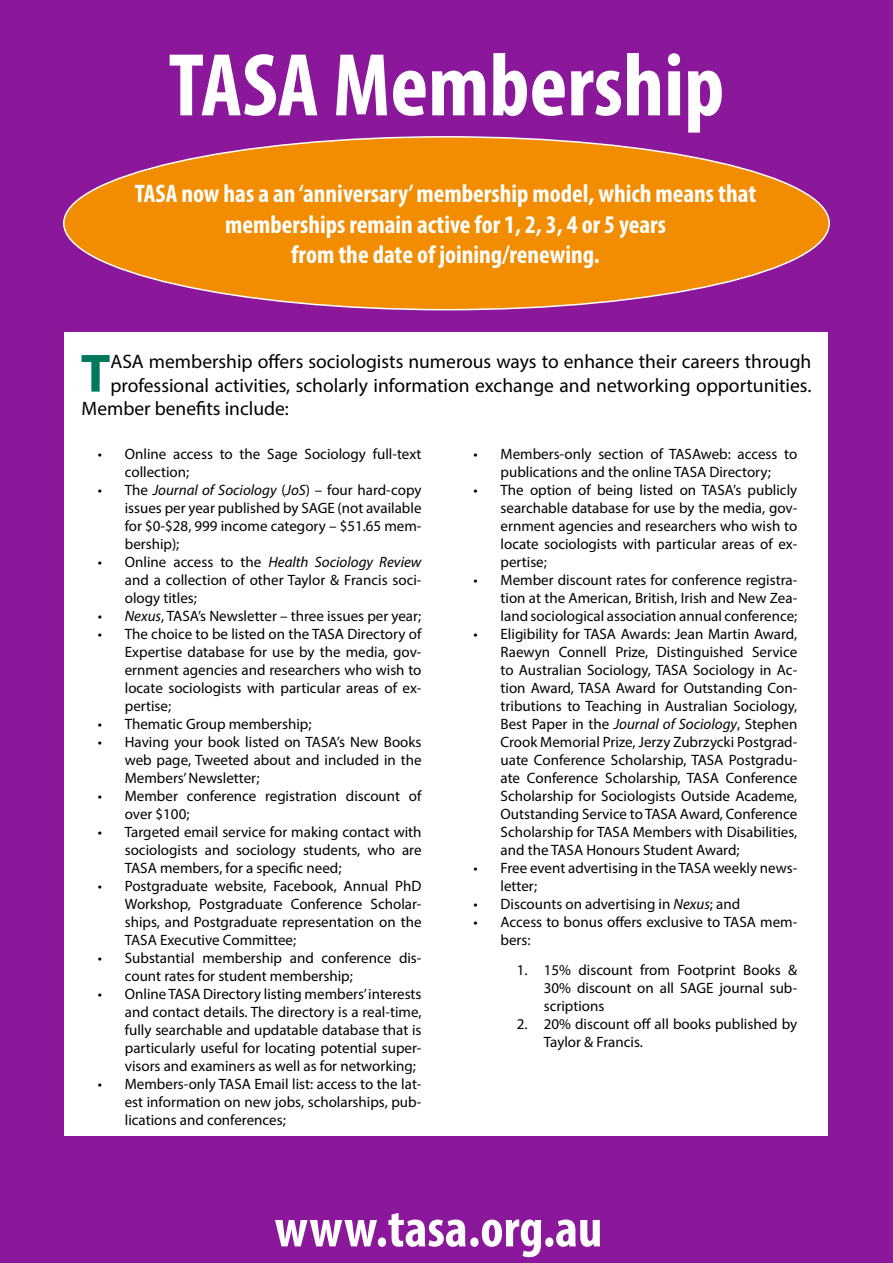
<style>
.page{position:relative;width:893px;height:1263px;background:#8b189b}
.page>*{position:absolute;margin:0;border:0;box-sizing:border-box;transform-origin:0 0}
.t1{font:700 condensed 90px "Myriad Pro";color:#fff}
.t2{font:700 54.15px "Myriad Pro";color:#00785b}
.t3{font:700 condensed 54px "Myriad Pro";color:#fff}
.t4{font:700 condensed 25.5px/30.6px "Myriad Pro";color:#fff;text-align:center}
.t5{font:19.5px "Myriad Pro";color:#000}
.t6{font:15px/18px "Myriad Pro";color:#000;text-align:justify}
.s1{font-style:italic}
</style>
<div class="page">
<div style="left:64px;top:137px;width:765px;height:173px;background:#f28c00;border-radius:50%"></div>
<div style="left:65px;top:332px;width:763px;height:803px;background:#fff"></div>
<p class="t1" style="left:169px;top:29px;width:557px">TASA Membership</p>
<p class="t4" style="left:135px;top:178px;width:623px">TASA now has a an ‘anniversary’ membership model, which means that memberships remain active for 1, 2, 3, 4 or 5 years</p>
<p class="t4" style="left:291px;top:239px;width:310px">from the date of joining/renewing.</p>
<p class="t2" style="left:81px;top:338px;width:31px">T</p>
<p class="t5" style="left:110px;top:350px;width:702px">ASA membership offers sociologists numerous ways to enhance their careers through</p>
<p class="t5" style="left:110px;top:373px;width:702px">professional activities, scholarly information exchange and networking opportunities.</p>
<p class="t5" style="left:82px;top:396px;width:209px">Member benefits include:</p>
<p class="t6" style="left:125px;top:445px;width:298px;text-indent:-27px">• Online access to the Sage Sociology full-text collection;</p>
<p class="t6" style="left:125px;top:481px;width:298px;text-indent:-27px">• The <span class="s1">Journal of Sociology</span> (<span class="s1">JoS</span>) – four hard-copy issues per year published by SAGE (not available for $0-$28, 999 income category – $51.65 mem&shy;bership);</p>
<p class="t6" style="left:125px;top:553px;width:298px;text-indent:-27px">• Online access to the <span class="s1">Health Sociology Review </span>and a collection of other Taylor &amp; Francis soci&shy;ology titles;</p>
<p class="t6" style="left:98px;top:607px;width:325px"><span class="s1">• Nexus</span>, TASA’s Newsletter – three issues per year;</p>
<p class="t6" style="left:125px;top:625px;width:298px;text-indent:-27px">• The choice to be listed on the TASA Directory of Expertise database for use by the media, gov&shy;ernment agencies and researchers who wish to locate sociologists with particular areas of ex&shy;pertise;</p>
<p class="t6" style="left:98px;top:715px;width:215px">• Thematic Group membership;</p>
<p class="t6" style="left:125px;top:733px;width:298px;text-indent:-27px">• Having your book listed on TASA’s New Books web page, Tweeted about and included in the Members’ Newsletter;</p>
<p class="t6" style="left:125px;top:787px;width:298px;text-indent:-27px">• Member conference registration discount of over $100;</p>
<p class="t6" style="left:125px;top:823px;width:298px;text-indent:-27px">• Targeted email service for making contact with sociologists and sociology students, who are TASA members, for a specific need;</p>
<p class="t6" style="left:125px;top:877px;width:298px;text-indent:-27px">• Postgraduate website, Facebook, Annual PhD Workshop, Postgraduate Conference Scholar&shy;ships, and Postgraduate representation on the TASA Executive Committee;</p>
<p class="t6" style="left:125px;top:949px;width:298px;text-indent:-27px">• Substantial membership and conference dis&shy;count rates for student membership;</p>
<p class="t6" style="left:125px;top:985px;width:298px;text-indent:-27px">• Online TASA Directory listing members’ interests and contact details. The directory is a real-time, fully searchable and updatable database that is particularly useful for locating potential super&shy;visors and examiners as well as for networking;</p>
<p class="t6" style="left:125px;top:1075px;width:298px;text-indent:-27px">• Members-only TASA Email list: access to the lat&shy;est information on new jobs, scholarships, pub&shy;lications and conferences;</p>
<p class="t6" style="left:474px;top:445px;width:325px;text-align:center">• Members-only section of TASAweb: access to publications and the online TASA Directory;</p>
<p class="t6" style="left:501px;top:481px;width:298px;text-indent:-27px">• The option of being listed on TASA’s publicly searchable database for use by the media, gov&shy;ernment agencies and researchers who wish to locate sociologists with particular areas of ex&shy;pertise;</p>
<p class="t6" style="left:501px;top:571px;width:298px;text-indent:-27px">• Member discount rates for conference registra&shy;tion at the American, British, Irish and New Zea&shy;land sociological association annual conference;</p>
<p class="t6" style="left:501px;top:625px;width:298px;text-indent:-27px">• Eligibility for TASA Awards: Jean Martin Award, Raewyn Connell Prize, Distinguished Service to Australian Sociology, TASA Sociology in Ac&shy;tion Award, TASA Award for Outstanding Con&shy;tributions to Teaching in Australian Sociology, Best Paper in the <span class="s1">Journal of Sociology</span>, Stephen Crook Memorial Prize, Jerzy Zubrzycki Postgrad&shy;uate Conference Scholarship, TASA Postgradu&shy;ate Conference Scholarship, TASA Conference Scholarship for Sociologists Outside Academe, Outstanding Service to TASA Award, Conference Scholarship for TASA Members with Disabilities, and the TASA Honours Student Award;</p>
<p class="t6" style="left:501px;top:859px;width:298px;text-indent:-27px">• Free event advertising in the TASA weekly news&shy;letter;</p>
<p class="t6" style="left:474px;top:895px;width:268px">• Discounts on advertising in <span class="s1">Nexus</span>; and</p>
<p class="t6" style="left:501px;top:913px;width:298px;text-indent:-27px">• Access to bonus offers exclusive to TASA mem&shy;bers:</p>
<p class="t6" style="left:544px;top:961px;width:255px;text-indent:-27px">1. 15% discount from Footprint Books &amp; 30% discount on all SAGE journal sub&shy;scriptions</p>
<p class="t6" style="left:544px;top:1015px;width:255px;text-indent:-27px">2. 20% discount off all books published by<br>Taylor &amp; Francis.</p>
<p class="t3" style="left:275px;top:1195px;width:329px">www.tasa.org.au</p>
</div>
